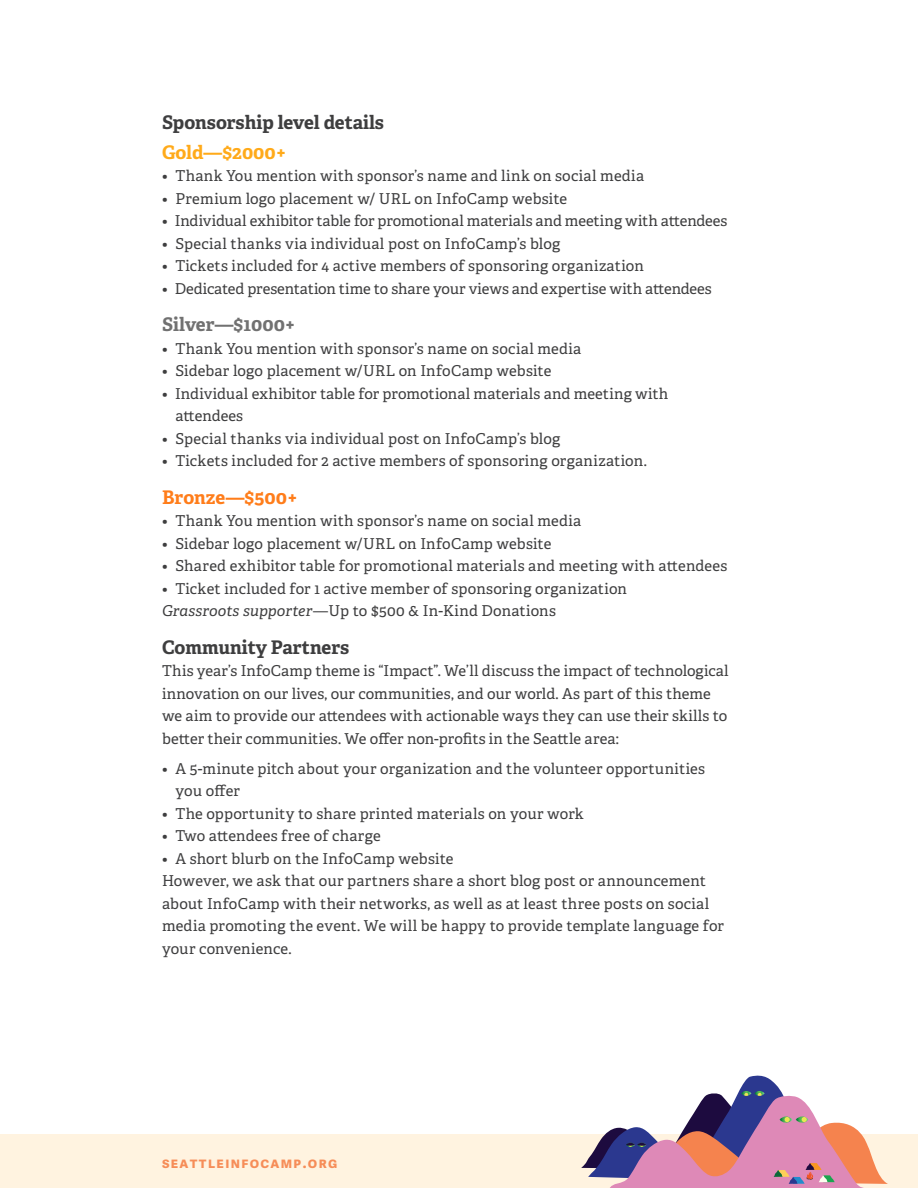
<style>
.page{position:relative;width:918px;height:1188px;background:#fff}
.page>*{position:absolute;margin:0;border:0;box-sizing:border-box;transform-origin:0 0}
.B_head{font:700 18.75px "Adelle PE";letter-spacing:-.005em;color:#3e3e3f}
.C_Head{font:700 18.75px "Adelle PE";color:#717171}
.C_Head-2{font:700 18.75px "Adelle PE";letter-spacing:-.005em;color:#ff7d1a}
.C_Head-3{font:700 18.75px "Adelle PE";color:#ffaa1a}
.Body{font:15px/22.5px "Adelle PE";letter-spacing:.01em;color:#3e3e3f}
.t1{font:700 15px "Adelle Sans";letter-spacing:.09em;color:#f68d58}
.s1{font-style:italic}
</style>
<div class="page">
<div style="left:0;top:1135px;width:918px;height:53px;background:#fff3e0"></div>
<svg style="left:581px;top:1076px;width:307px;height:112px"></svg>
<p class="B_head" style="left:162px;top:108px;width:224px">Sponsorship level details</p>
<p class="C_Head-3" style="left:162px;top:138px;width:126px">Gold—$2000+</p>
<p class="Body" style="left:162px;top:164px;width:484px">• Thank You mention with sponsor’s name and link on social media</p>
<p class="Body" style="left:162px;top:186px;width:407px">• Premium logo placement w/ URL on InfoCamp website</p>
<p class="Body" style="left:162px;top:209px;width:567px">• Individual exhibitor table for promotional materials and meeting with attendees</p>
<p class="Body" style="left:162px;top:231px;width:400px">• Special thanks via individual post on InfoCamp’s blog</p>
<p class="Body" style="left:162px;top:254px;width:483px">• Tickets included for 4 active members of sponsoring organization</p>
<p class="Body" style="left:162px;top:276px;width:551px">• Dedicated presentation time to share your views and expertise with attendees</p>
<p class="C_Head" style="left:162px;top:311px;width:135px">Silver—$1000+</p>
<p class="Body" style="left:162px;top:336px;width:421px">• Thank You mention with sponsor’s name on social media</p>
<p class="Body" style="left:162px;top:359px;width:391px">• Sidebar logo placement w/URL on InfoCamp website</p>
<p class="Body" style="left:176px;top:381px;width:494px;text-indent:-14px">• Individual exhibitor table for promotional materials and meeting with attendees</p>
<p class="Body" style="left:162px;top:426px;width:400px">• Special thanks via individual post on InfoCamp’s blog</p>
<p class="Body" style="left:162px;top:449px;width:486px">• Tickets included for 2 active members of sponsoring organization.</p>
<p class="C_Head-2" style="left:162px;top:483px;width:137px">Bronze—$500+</p>
<p class="Body" style="left:162px;top:509px;width:421px">• Thank You mention with sponsor’s name on social media</p>
<p class="Body" style="left:162px;top:531px;width:391px">• Sidebar logo placement w/URL on InfoCamp website</p>
<p class="Body" style="left:162px;top:554px;width:567px">• Shared exhibitor table for promotional materials and meeting with attendees</p>
<p class="Body" style="left:162px;top:576px;width:467px">• Ticket included for 1 active member of sponsoring organization</p>
<p class="Body" style="left:162px;top:599px;width:396px"><span class="s1">Grassroots supporter</span>—Up to $500 &amp; In-Kind Donations</p>
<p class="B_head" style="left:162px;top:633px;width:189px">Community Partners</p>
<p class="Body" style="left:162px;top:659px;width:568px">This year’s InfoCamp theme is “Impact”. We’ll discuss the impact of technological innovation on our lives, our communities, and our world. As part of this theme we aim to provide our attendees with actionable ways they can use their skills to better their communities. We offer non-profits in the Seattle area:</p>
<p class="Body" style="left:176px;top:756px;width:531px;text-indent:-14px">• A 5-minute pitch about your organization and the volunteer opportunities you offer</p>
<p class="Body" style="left:162px;top:801px;width:423px">• The opportunity to share printed materials on your work</p>
<p class="Body" style="left:162px;top:824px;width:220px">• Two attendees free of charge</p>
<p class="Body" style="left:162px;top:846px;width:293px">• A short blurb on the InfoCamp website</p>
<p class="Body" style="left:162px;top:869px;width:564px">However, we ask that our partners share a short blog post or announcement about InfoCamp with their networks, as well as at least three posts on social media promoting the event. We will be happy to provide template language for your convenience.</p>
<p class="t1" style="left:162px;top:1151px;width:177px">seattleinfocamp.org</p>
</div>
